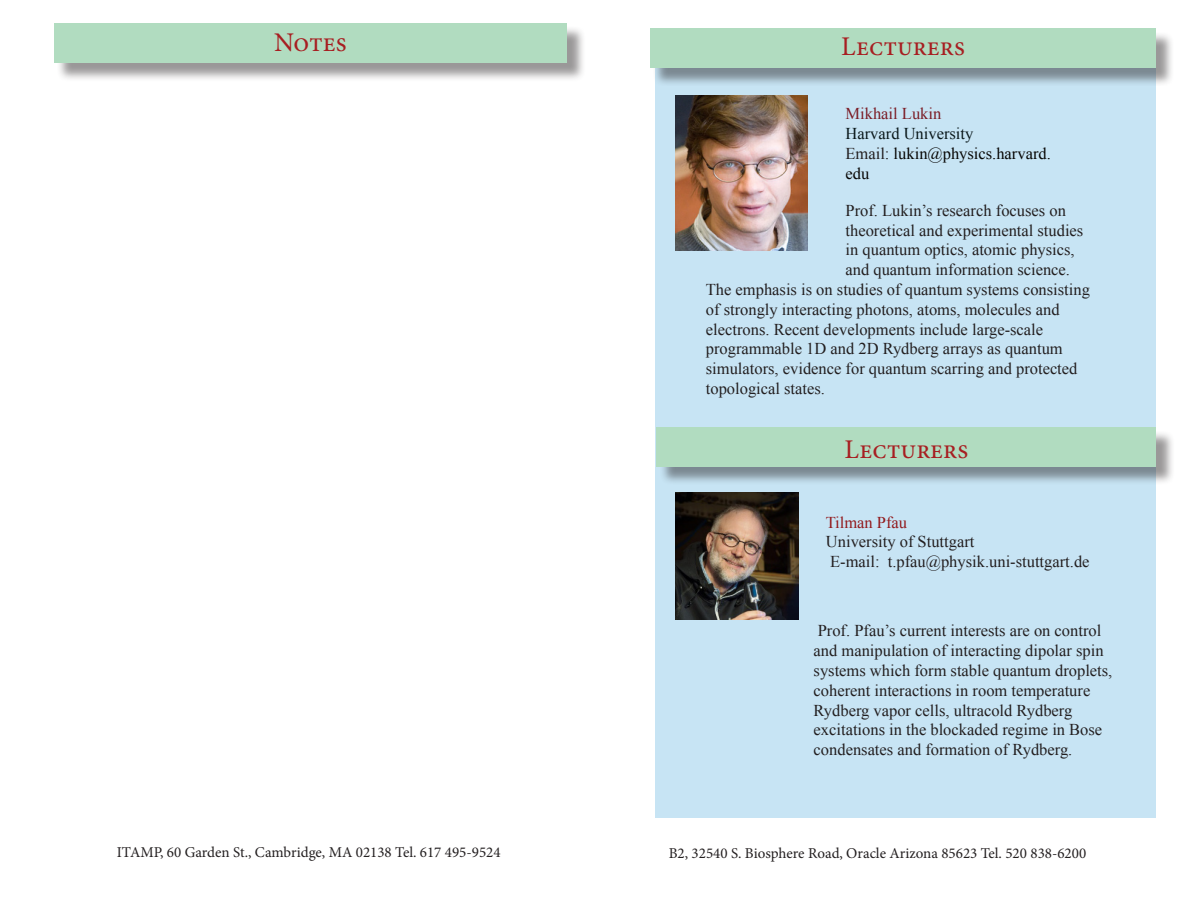
<style>
.page{position:relative;width:1188px;height:918px;background:#fff}
.page>*{position:absolute;margin:0;border:0;box-sizing:border-box;transform-origin:0 0}
.t1{font:27px "Minion Pro";color:#a71e21}
.t2{font:16.5px/19.8px "Times New Roman";color:#231f20}
.t3{font:16.5px/19.8px "Times New Roman";color:#070604}
.t4{font:16.5px "Times New Roman";color:#0a181b}
.t5{font:16.5px "Times New Roman";color:#7b1d27}
.t6{font:16.5px "Times New Roman";color:#921a1d}
.t7{font:15px "Minion Pro";color:#231f20}
.s1{color:#231f20}
</style>
<div class="page">
<div style="left:655px;top:66px;width:501px;height:752px;background:#c7e4f4"></div>
<div style="left:652px;top:31px;width:523px;height:56px;background:#231f20;opacity:.46"></div>
<div style="left:650px;top:29px;width:506px;height:39px;background:#b1dcc0"></div>
<div style="left:659px;top:430px;width:516px;height:56px;background:#231f20;opacity:.46"></div>
<div style="left:657px;top:428px;width:499px;height:39px;background:#b1dcc0"></div>
<div style="left:56px;top:25px;width:530px;height:57px;background:#231f20;opacity:.46"></div>
<div style="left:54px;top:23px;width:513px;height:40px;background:#b1dcc0"></div>
<img style="left:675px;top:96px;width:133px;height:154px">
<img style="left:675px;top:493px;width:124px;height:126px">
<p class="t1" style="left:274px;top:24px;width:74px">Notes</p>
<p class="t1" style="left:841px;top:28px;width:126px">Lecturers</p>
<p class="t5" style="left:846px;top:103px;width:97px">Mikhail Lukin</p>
<p class="t4" style="left:846px;top:123px;width:129px">Harvard University</p>
<p class="t3" style="left:846px;top:143px;width:207px"><span class="s1">Email:</span> lukin@physics.harvard. edu</p>
<p class="t2" style="left:846px;top:200px;width:222px">Prof. Lukin’s research focuses on</p>
<p class="t2" style="left:846px;top:220px;width:239px">theoretical and experimental studies</p>
<p class="t2" style="left:846px;top:240px;width:231px">in quantum optics, atomic physics,</p>
<p class="t2" style="left:846px;top:260px;width:226px">and quantum information science.</p>
<p class="t2" style="left:706px;top:279px;width:386px">The emphasis is on studies of quantum systems consisting</p>
<p class="t2" style="left:706px;top:299px;width:355px">of strongly interacting photons, atoms, molecules and</p>
<p class="t2" style="left:706px;top:319px;width:339px">electrons. Recent developments include large-scale</p>
<p class="t2" style="left:706px;top:339px;width:358px">programmable 1D and 2D Rydberg arrays as quantum</p>
<p class="t2" style="left:706px;top:359px;width:373px">simulators, evidence for quantum scarring and protected</p>
<p class="t2" style="left:706px;top:378px;width:121px">topological states.</p>
<p class="t1" style="left:845px;top:431px;width:126px">Lecturers</p>
<p class="t6" style="left:826px;top:511px;width:83px">Tilman Pfau</p>
<p class="t2" style="left:826px;top:532px;width:150px">University of Stuttgart</p>
<p class="t2" style="left:830px;top:552px;width:261px">E-mail: t.pfau@physik.uni-stuttgart.de</p>
<p class="t2" style="left:818px;top:621px;width:285px">Prof. Pfau’s current interests are on control</p>
<p class="t2" style="left:814px;top:640px;width:292px">and manipulation of interacting dipolar spin</p>
<p class="t2" style="left:814px;top:660px;width:300px">systems which form stable quantum droplets,</p>
<p class="t2" style="left:814px;top:680px;width:278px">coherent interactions in room temperature</p>
<p class="t2" style="left:814px;top:700px;width:290px">Rydberg vapor cells, ultracold Rydberg excitations in the blockaded regime in Bose condensates and formation of Rydberg.</p>
<p class="t7" style="left:117px;top:842px;width:385px">ITAMP, 60 Garden St., Cambridge, MA 02138 Tel. 617 495-9524</p>
<p class="t7" style="left:669px;top:843px;width:419px">B2, 32540 S. Biosphere Road, Oracle Arizona 85623 Tel. 520 838-6200</p>
</div>
